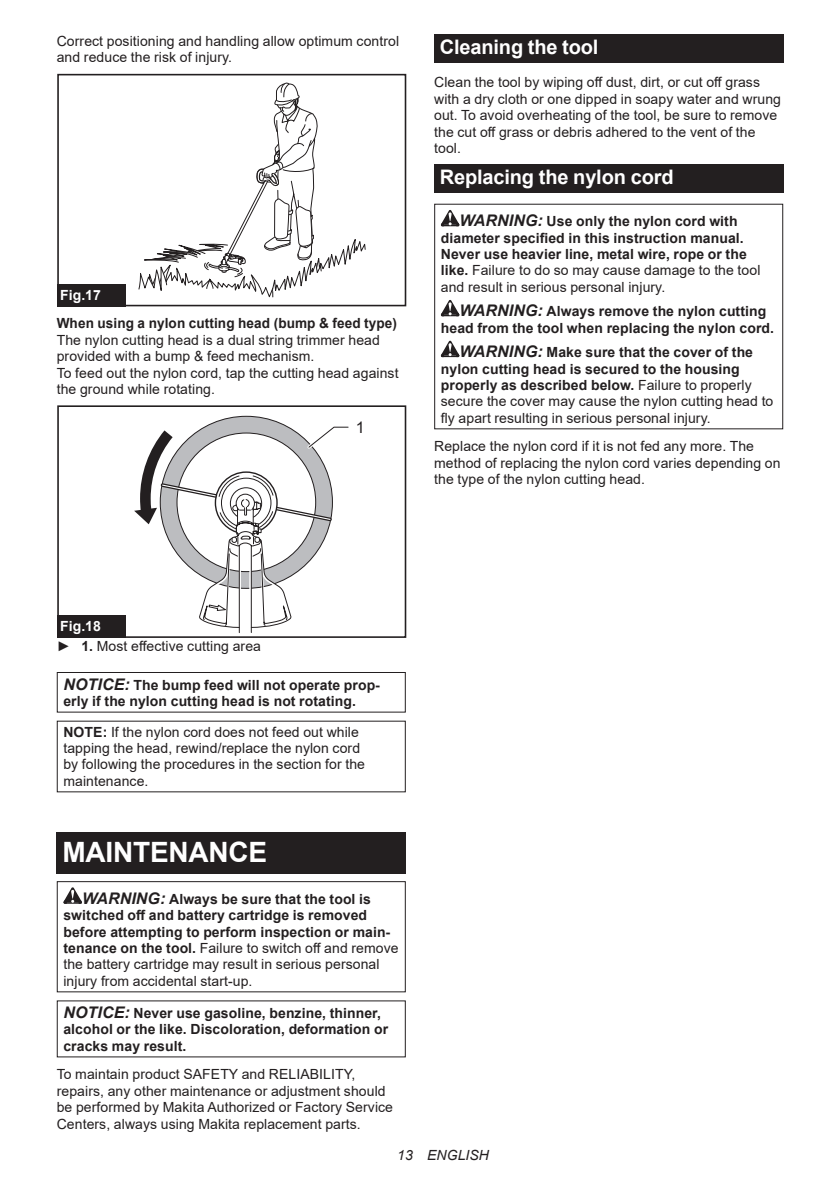
<style>
.page{position:relative;width:840px;height:1191px;background:#fff}
.page>*{position:absolute;margin:0;border:0;box-sizing:border-box;transform-origin:0 0}
.t1{font:700 28px "Arial";letter-spacing:-.01em;color:#fff}
.t2{font:700 20px "Arial";letter-spacing:-.01em;color:#fff}
.t3{font:16px "Arial";color:#231f20}
.t4{font:14px/16.4px "Arial";letter-spacing:.005em;color:#231f20}
.t5{font:700 14px/16.4px "Arial";letter-spacing:.005em;color:#231f20}
.t6{font:italic 14px "Arial";letter-spacing:.005em;color:#231f20}
.t7{font:700 14px "Arial";color:#fff}
.s1{font-style:italic;font-size:16px}
.s2{font-weight:400}
.s3{font-weight:700;font-style:italic;font-size:16px}
.s4{font-weight:700}
.s5{font-weight:700;color:#fff}
</style>
<div class="page">
<svg style="left:138px;top:82px;width:227px;height:216px"></svg>
<div style="left:57px;top:74px;width:349px;height:232px;border:2px solid #231f20"></div>
<div style="left:57px;top:284px;width:68px;height:22px;background:#231f20"></div>
<div style="left:57px;top:405px;width:349px;height:233px;border:2px solid #231f20"></div>
<svg style="left:134px;top:416px;width:217px;height:222px"></svg>
<div style="left:57px;top:615px;width:68px;height:23px;background:#231f20"></div>
<div style="left:57px;top:672px;width:348px;height:40px;border:1px solid #231f20"></div>
<div style="left:57px;top:832px;width:348px;height:41px;background:#231f20"></div>
<svg style="left:63px;top:887px;width:19px;height:16px"></svg>
<div style="left:57px;top:881px;width:348px;height:111px;border:1px solid #231f20"></div>
<div style="left:434px;top:34px;width:348px;height:29px;background:#231f20"></div>
<div style="left:434px;top:164px;width:348px;height:29px;background:#231f20"></div>
<svg style="left:440px;top:210px;width:19px;height:16px"></svg>
<svg style="left:440px;top:300px;width:19px;height:16px"></svg>
<svg style="left:440px;top:341px;width:19px;height:16px"></svg>
<p class="t4" style="left:57px;top:33px;width:344px">Correct positioning and handling allow optimum control and reduce the risk of injury.</p>
<p class="t7" style="left:60px;top:285px;width:42px">Fig.17</p>
<p class="t5" style="left:57px;top:315px;width:341px">When using a nylon cutting head (bump &amp; feed type)</p>
<p class="t4" style="left:57px;top:331px;width:343px">The nylon cutting head is a dual string trimmer head provided with a bump &amp; feed mechanism.<br>To feed out the nylon cord, tap the cutting head against the ground while rotating.</p>
<p class="t3" style="left:356px;top:416px;width:10px">1</p>
<h2 class="t2" style="left:439px;top:33px;width:160px">Cleaning the tool</h2>
<p class="t4" style="left:434px;top:74px;width:348px">Clean the tool by wiping off dust, dirt, or cut off grass with a dry cloth or one dipped in soapy water and wrung out. To avoid overheating of the tool, be sure to remove the cut off grass or debris adhered to the vent of the tool.</p>
<h2 class="t2" style="left:439px;top:163px;width:235px">Replacing the nylon cord</h2>
<p class="t5" style="left:440px;top:213px;width:321px;text-indent:19px"><span class="s1">WARNING:</span> Use only the nylon cord with diameter specified in this instruction manual.<br>Never use heavier line, metal wire, rope or the like. <span class="s2">Failure to do so may cause damage to the tool and result in serious personal injury.</span></p>
<p class="t5" style="left:440px;top:303px;width:334px;text-indent:19px"><span class="s1">WARNING:</span> Always remove the nylon cutting head from the tool when replacing the nylon cord.</p>
<p class="t4" style="left:440px;top:344px;width:334px;text-indent:19px"><span class="s3">WARNING:</span> <span class="s4">Make sure that the cover of the nylon cutting head is secured to the housing properly as described below.</span> Failure to properly secure the cover may cause the nylon cutting head to fly apart resulting in serious personal injury.</p>
<p class="t4" style="left:434px;top:438px;width:348px">Replace the nylon cord if it is not fed any more. The method of replacing the nylon cord varies depending on the type of the nylon cutting head.</p>
<p class="t4" style="left:57px;top:616px;width:206px;line-height:20.2px"><span class="s5">Fig.18<br></span>► <span class="s4">1.</span> Most effective cutting area</p>
<p class="t5" style="left:63px;top:676px;width:318px"><span class="s1">NOTICE:</span> The bump feed will not operate prop&shy;erly if the nylon cutting head is not rotating.</p>
<p class="t4" style="left:63px;top:723px;width:303px"><span class="s4">NOTE:</span> If the nylon cord does not feed out while tapping the head, rewind/replace the nylon cord by following the procedures in the section for the maintenance.</p>
<h1 class="t1" style="left:62px;top:832px;width:206px">MAINTENANCE</h1>
<p class="t5" style="left:63px;top:890px;width:336px;text-indent:19px"><span class="s1">WARNING:</span> Always be sure that the tool is switched off and battery cartridge is removed before attempting to perform inspection or main&shy;tenance on the tool. <span class="s2">Failure to switch off and remove the battery cartridge may result in serious personal injury from accidental start-up.</span></p>
<p class="t5" style="left:63px;top:1005px;width:326px"><span class="s1">NOTICE:</span> Never use gasoline, benzine, thinner, alcohol or the like. Discoloration, deformation or cracks may result.</p>
<p class="t4" style="left:57px;top:1066px;width:337px">To maintain product SAFETY and RELIABILITY, repairs, any other maintenance or adjustment should be performed by Makita Authorized or Factory Service Centers, always using Makita replacement parts.</p>
<p class="t6" style="left:397px;top:1146px;width:93px">13 ENGLISH</p>
</div>
